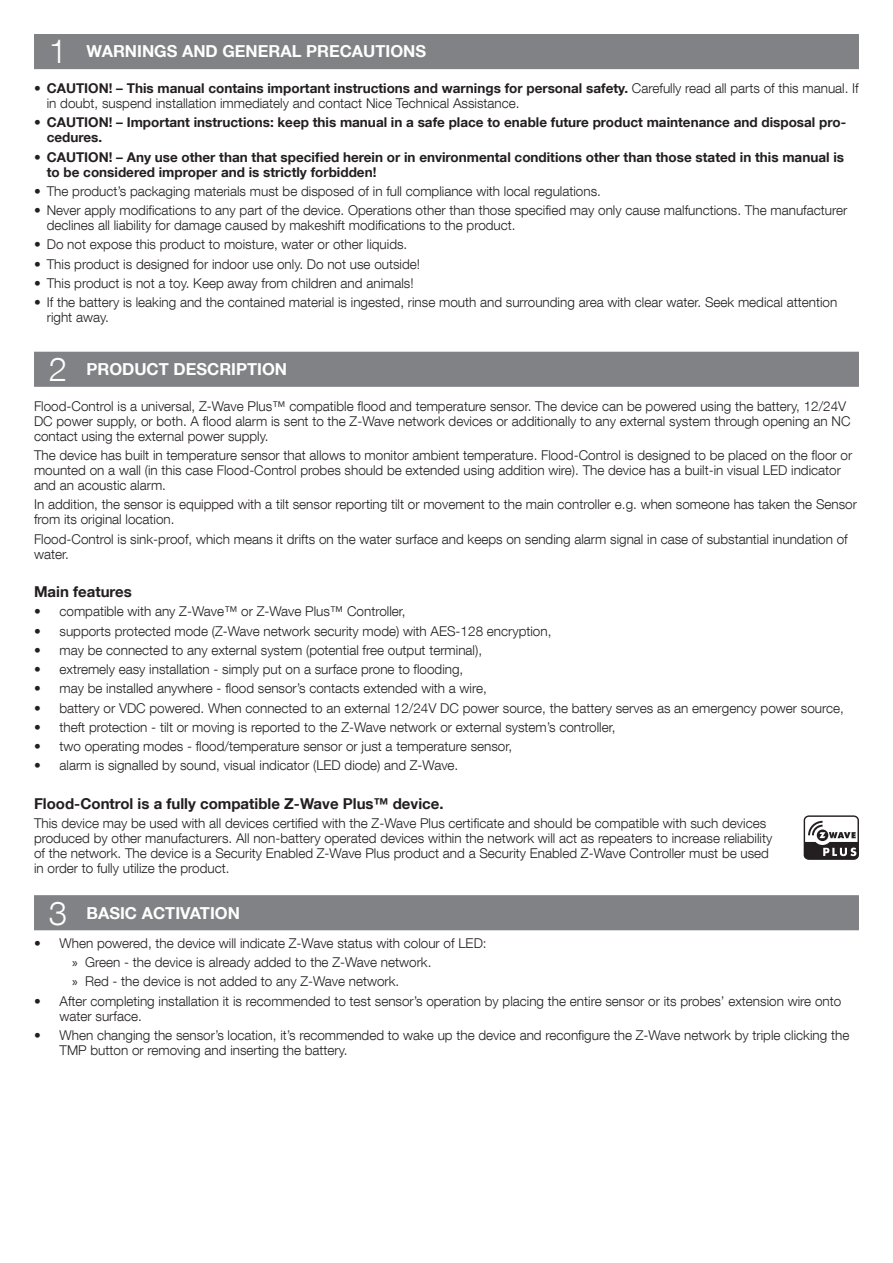
<style>
.page{position:relative;width:893px;height:1263px;background:#fff}
.page>*{position:absolute;margin:0;border:0;box-sizing:border-box;transform-origin:0 0}
.t1{font:300 33px "Helvetica Neue LT Com";color:#fff}
.titolo{font:700 16.5px "Helvetica Neue LT Com";color:#fff}
.Subchapter{font:700 15px "Helvetica Neue LT Com";color:#231f20}
.t2{font:300 13.5px/15px "Helvetica Neue LT Com";color:#231f20}
.t3{font:700 13.5px/15px "Helvetica Neue LT Com";color:#231f20}
.s1{font-weight:700}
.s2{font-weight:300}
.s3{font-family:"Myriad Pro";font-weight:400}
</style>
<div class="page">
<div style="left:34px;top:34px;width:825px;height:35px;background:#808285"></div>
<div style="left:34px;top:352px;width:825px;height:35px;background:#808285"></div>
<div style="left:34px;top:895px;width:825px;height:35px;background:#808285"></div>
<svg style="left:804px;top:815px;width:55px;height:45px"></svg>
<p class="t1" style="left:49px;top:31px;width:20px">1</p>
<p class="titolo" style="left:86px;top:41px;width:341px">WARNINGS AND GENERAL PRECAUTIONS</p>
<p class="t2" style="left:47px;top:81px;width:813px;text-indent:-13px">• <span class="s1">CAUTION! – This manual contains important instructions and warnings for personal safety.</span> Carefully read all parts of this manual. If in doubt, suspend installation immediately and contact Nice Technical Assistance.</p>
<p class="t3" style="left:47px;top:115px;width:801px;text-indent:-13px"><span class="s2">•</span> CAUTION! – Important instructions: keep this manual in a safe place to enable future product maintenance and disposal pro&shy;cedures.</p>
<p class="t3" style="left:47px;top:149px;width:799px;text-indent:-13px"><span class="s2">•</span> CAUTION! – Any use other than that specified herein or in environmental conditions other than those stated in this manual is to be considered improper and is strictly forbidden!</p>
<p class="t2" style="left:34px;top:183px;width:568px">• The product’s packaging materials must be disposed of in full compliance with local regulations.</p>
<p class="t2" style="left:47px;top:203px;width:802px;text-indent:-13px">• Never apply modifications to any part of the device. Operations other than those specified may only cause malfunctions. The manufacturer declines all liability for damage caused by makeshift modifications to the product.</p>
<p class="t2" style="left:34px;top:237px;width:375px">• Do not expose this product to moisture, water or other liquids.</p>
<p class="t2" style="left:34px;top:256px;width:388px">• This product is designed for indoor use only. Do not use outside!</p>
<p class="t2" style="left:34px;top:275px;width:381px">• This product is not a toy. Keep away from children and animals!</p>
<p class="t2" style="left:47px;top:295px;width:792px;text-indent:-13px">• If the battery is leaking and the contained material is ingested, rinse mouth and surrounding area with clear water. Seek medical attention right away.</p>
<p class="t1" style="left:49px;top:349px;width:20px">2</p>
<p class="titolo" style="left:86px;top:359px;width:202px">PRODUCT DESCRIPTION</p>
<p class="t2" style="left:34px;top:398px;width:818px">Flood-Control is a universal, Z-Wave Plus™ compatible flood and temperature sensor. The device can be powered using the battery, 12/24V<br>DC power supply, or both. A flood alarm is sent to the Z-Wave network devices or additionally to any external system through opening an NC contact using the external power supply.</p>
<p class="t2" style="left:34px;top:447px;width:820px">The device has built in temperature sensor that allows to monitor ambient temperature. Flood-Control is designed to be placed on the floor or mounted on a wall (in this case Flood-Control probes should be extended using addition wire). The device has a built-in visual LED indicator and an acoustic alarm.</p>
<p class="t2" style="left:34px;top:497px;width:824px">In addition, the sensor is equipped with a tilt sensor reporting tilt or movement to the main controller e.g. when someone has taken the Sensor from its original location.</p>
<p class="t2" style="left:34px;top:531px;width:815px">Flood-Control is sink-proof, which means it drifts on the water surface and keeps on sending alarm signal in case of substantial inundation of water.</p>
<p class="Subchapter" style="left:34px;top:582px;width:99px">Main features</p>
<p class="t2" style="left:34px;top:604px;width:373px">• compatible with any Z-Wave™ or Z-Wave Plus™ Controller,</p>
<p class="t2" style="left:34px;top:623px;width:519px">• supports protected mode (Z-Wave network security mode) with AES-128 encryption,</p>
<p class="t2" style="left:34px;top:642px;width:450px">• may be connected to any external system (potential free output terminal),</p>
<p class="t2" style="left:34px;top:661px;width:431px">• extremely easy installation - simply put on a surface prone to flooding,</p>
<p class="t2" style="left:34px;top:681px;width:454px">• may be installed anywhere - flood sensor’s contacts extended with a wire,</p>
<p class="t2" style="left:34px;top:700px;width:811px">• battery or VDC powered. When connected to an external 12/24V DC power source, the battery serves as an emergency power source,</p>
<p class="t2" style="left:34px;top:719px;width:583px">• theft protection - tilt or moving is reported to the Z-Wave network or external system’s controller,</p>
<p class="t2" style="left:34px;top:738px;width:480px">• two operating modes - flood/temperature sensor or just a temperature sensor,</p>
<p class="t2" style="left:34px;top:758px;width:426px">• alarm is signalled by sound, visual indicator (LED diode) and Z-Wave.</p>
<p class="Subchapter" style="left:34px;top:794px;width:411px">Flood-Control is a fully compatible Z-Wave Plus™ device.</p>
<p class="t2" style="left:34px;top:815px;width:740px">This device may be used with all devices certified with the Z-Wave Plus certificate and should be compatible with such devices produced by other manufacturers. All non-battery operated devices within the network will act as repeaters to increase reliability of the network. The device is a Security Enabled Z-Wave Plus product and a Security Enabled Z-Wave Controller must be used in order to fully utilize the product.</p>
<p class="t1" style="left:49px;top:892px;width:20px">3</p>
<p class="titolo" style="left:86px;top:902px;width:155px">BASIC ACTIVATION</p>
<p class="t2" style="left:34px;top:935px;width:454px">• When powered, the device will indicate Z-Wave status with colour of LED:</p>
<p class="t2" style="left:72px;top:954px;width:361px"><span class="s3">»</span> Green - the device is already added to the Z-Wave network.</p>
<p class="t2" style="left:72px;top:974px;width:329px"><span class="s3">»</span> Red - the device is not added to any Z-Wave network.</p>
<p class="t2" style="left:60px;top:993px;width:783px;text-indent:-26px">• After completing installation it is recommended to test sensor’s operation by placing the entire sensor or its probes’ extension wire onto water surface.</p>
<p class="t2" style="left:60px;top:1027px;width:791px;text-indent:-26px">• When changing the sensor’s location, it’s recommended to wake up the device and reconfigure the Z-Wave network by triple clicking the<br>TMP button or removing and inserting the battery.</p>
</div>
